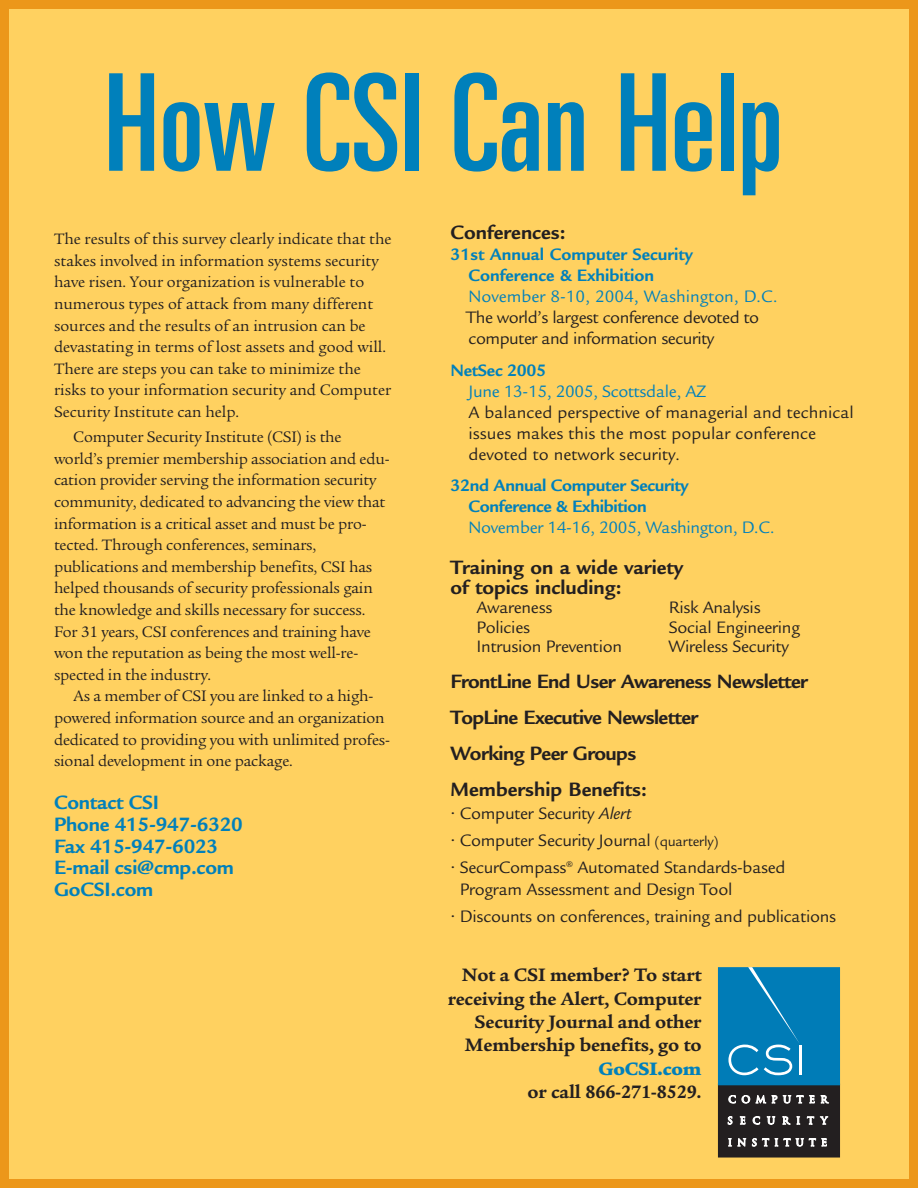
<style>
.page{position:relative;width:918px;height:1188px;background:#fff}
.page>*{position:absolute;margin:0;border:0;box-sizing:border-box;transform-origin:0 0}
.t1{font:ultra-condensed 135px "Univers";color:#0080bb}
.t2{font:700 21px/35.8px "Legacy Sans";letter-spacing:-.03em;color:#231f20}
.t3{font:700 21px/21.6px "Legacy Sans";letter-spacing:-.01em;color:#0080bb}
.t4{font:700 21px/19.5px "Legacy Sans";color:#231f20}
.t5{font:700 19.5px/23.4px "Legacy Serif";letter-spacing:-.01em;color:#231f20;text-align:right}
.t6{font:900 19.5px "Legacy Serif";letter-spacing:-.01em;color:#0080bb}
.t7{font:18px/21px "Legacy Sans";letter-spacing:-.015em;color:#231f20}
.t8{font:700 18px/21px "Legacy Sans";letter-spacing:-.015em;color:#0080bb}
.t9{font:18px "Legacy Sans";letter-spacing:-.015em;color:#0080bb}
.t10{font:16.5px/21.6px "Legacy Serif";letter-spacing:-.01em;color:#231f20}
.s1{font-style:italic}
.s2{font-size:15px}
</style>
<div class="page">
<div style="left:4px;top:4px;width:910px;height:1180px;background:#ffd160"></div>
<div style="left:0;top:0;width:918px;height:1188px;border:9px solid #ec971a"></div>
<div style="left:718px;top:1084px;width:122px;height:74px;background:#231f20;border:2px solid #231f20"></div>
<div style="left:718px;top:967px;width:122px;height:118px;background:#007cb7"></div>
<hr style="left:799px;top:1045px;width:2px;height:30px;background:#fff">
<svg style="left:729px;top:1095px;width:7px;height:8px"></svg>
<svg style="left:742px;top:1095px;width:8px;height:8px"></svg>
<svg style="left:756px;top:1095px;width:10px;height:8px"></svg>
<svg style="left:772px;top:1096px;width:5px;height:7px"></svg>
<svg style="left:783px;top:1096px;width:8px;height:7px"></svg>
<svg style="left:797px;top:1096px;width:6px;height:7px"></svg>
<svg style="left:809px;top:1096px;width:5px;height:7px"></svg>
<svg style="left:821px;top:1096px;width:8px;height:7px"></svg>
<svg style="left:728px;top:1117px;width:4px;height:7px"></svg>
<svg style="left:740px;top:1117px;width:5px;height:7px"></svg>
<svg style="left:753px;top:1117px;width:7px;height:7px"></svg>
<svg style="left:767px;top:1117px;width:8px;height:7px"></svg>
<svg style="left:783px;top:1117px;width:7px;height:7px"></svg>
<svg style="left:797px;top:1117px;width:3px;height:7px"></svg>
<svg style="left:807px;top:1117px;width:7px;height:7px"></svg>
<svg style="left:820px;top:1117px;width:8px;height:7px"></svg>
<svg style="left:728px;top:967px;width:72px;height:108px"></svg>
<svg style="left:728px;top:1139px;width:4px;height:7px"></svg>
<svg style="left:738px;top:1138px;width:8px;height:8px"></svg>
<svg style="left:752px;top:1138px;width:4px;height:8px"></svg>
<svg style="left:762px;top:1139px;width:7px;height:7px"></svg>
<svg style="left:775px;top:1139px;width:3px;height:7px"></svg>
<svg style="left:784px;top:1139px;width:6px;height:7px"></svg>
<svg style="left:796px;top:1139px;width:31px;height:7px"></svg>
<h1 class="t1" style="left:104px;top:73px;width:681px">How CSI Can Help</h1>
<p class="t10" style="left:54px;top:230px;width:339px">The results of this survey clearly indicate that the stakes involved in information systems security have risen. Your organization is vulnerable to numerous types of attack from many different sources and the results of an intrusion can be devastating in terms of lost assets and good will.<br>There are steps you can take to minimize the risks to your information security and Computer Security Institute can help.</p>
<p class="t10" style="left:54px;top:428px;width:337px;text-indent:19px">Computer Security Institute (CSI) is the world’s premier membership association and edu&shy;cation provider serving the information security community, dedicated to advancing the view that information is a critical asset and must be pro&shy;tected. Through conferences, seminars, publications and membership benefits, CSI has helped thousands of security professionals gain the knowledge and skills necessary for success.<br>For 31 years, CSI conferences and training have won the reputation as being the most well-re&shy;spected in the industry.</p>
<p class="t10" style="left:54px;top:687px;width:338px;text-indent:19px">As a member of CSI you are linked to a high&shy;powered information source and an organization dedicated to providing you with unlimited profes&shy;sional development in one package.</p>
<p class="t3" style="left:54px;top:794px;width:190px">Contact CSI<br>Phone 415-947-6320<br>Fax 415-947-6023<br>E-mail csi@cmp.com<br>GoCSI.com</p>
<p class="t4" style="left:451px;top:224px;width:117px">Conferences:</p>
<p class="t8" style="left:469px;top:245px;width:226px;text-indent:-18px">31st Annual Computer Security<br>Conference &amp; Exhibition</p>
<p class="t9" style="left:469px;top:289px;width:311px">November 8-10, 2004, Washington, D.C.</p>
<p class="t7" style="left:466px;top:308px;width:294px">The world’s largest conference devoted to computer and information security</p>
<p class="t8" style="left:451px;top:361px;width:97px">NetSec 2005</p>
<p class="t9" style="left:469px;top:384px;width:239px">June 13-15, 2005, Scottsdale, AZ</p>
<p class="t7" style="left:469px;top:403px;width:387px">A balanced perspective of managerial and technical issues makes this the most popular conference devoted to network security.</p>
<p class="t8" style="left:469px;top:477px;width:222px;text-indent:-18px">32nd Annual Computer Security<br>Conference &amp; Exhibition</p>
<p class="t9" style="left:469px;top:521px;width:308px">November 14-16, 2005, Washington, D.C.</p>
<p class="t4" style="left:451px;top:560px;width:234px">Training on a wide variety of topics including:</p>
<p class="t7" style="left:477px;top:599px;width:77px">Awareness</p>
<p class="t7" style="left:669px;top:599px;width:93px">Risk Analysis</p>
<p class="t7" style="left:477px;top:619px;width:55px">Policies</p>
<p class="t7" style="left:669px;top:619px;width:133px">Social Engineering</p>
<p class="t7" style="left:477px;top:638px;width:147px">Intrusion Prevention</p>
<p class="t7" style="left:669px;top:638px;width:122px">Wireless Security</p>
<p class="t2" style="left:451px;top:665px;width:359px">FrontLine End User Awareness Newsletter<br>TopLine Executive Newsletter<br>Working Peer Groups<br>Membership Benefits:</p>
<p class="t7" style="left:451px;top:805px;width:182px">• Computer Security <span class="s1">Alert</span></p>
<p class="t7" style="left:451px;top:832px;width:270px">• Computer Security Journal <span class="s2">(quarterly)</span></p>
<p class="t7" style="left:460px;top:858px;width:327px;line-height:21.6px;text-indent:-9px">• SecurCompass<sup>®</sup> Automated Standards-based<br>Program Assessment and Design Tool</p>
<p class="t7" style="left:451px;top:907px;width:387px">• Discounts on conferences, training and publications</p>
<p class="t5" style="left:448px;top:965px;width:255px">Not a CSI member? To start receiving the Alert, Computer<br>Security Journal and other<br>Membership benefits, go to</p>
<p class="t6" style="left:599px;top:1061px;width:105px">GoCSI.com</p>
<p class="t5" style="left:527px;top:1082px;width:176px">or call 866-271-8529.</p>
</div>
